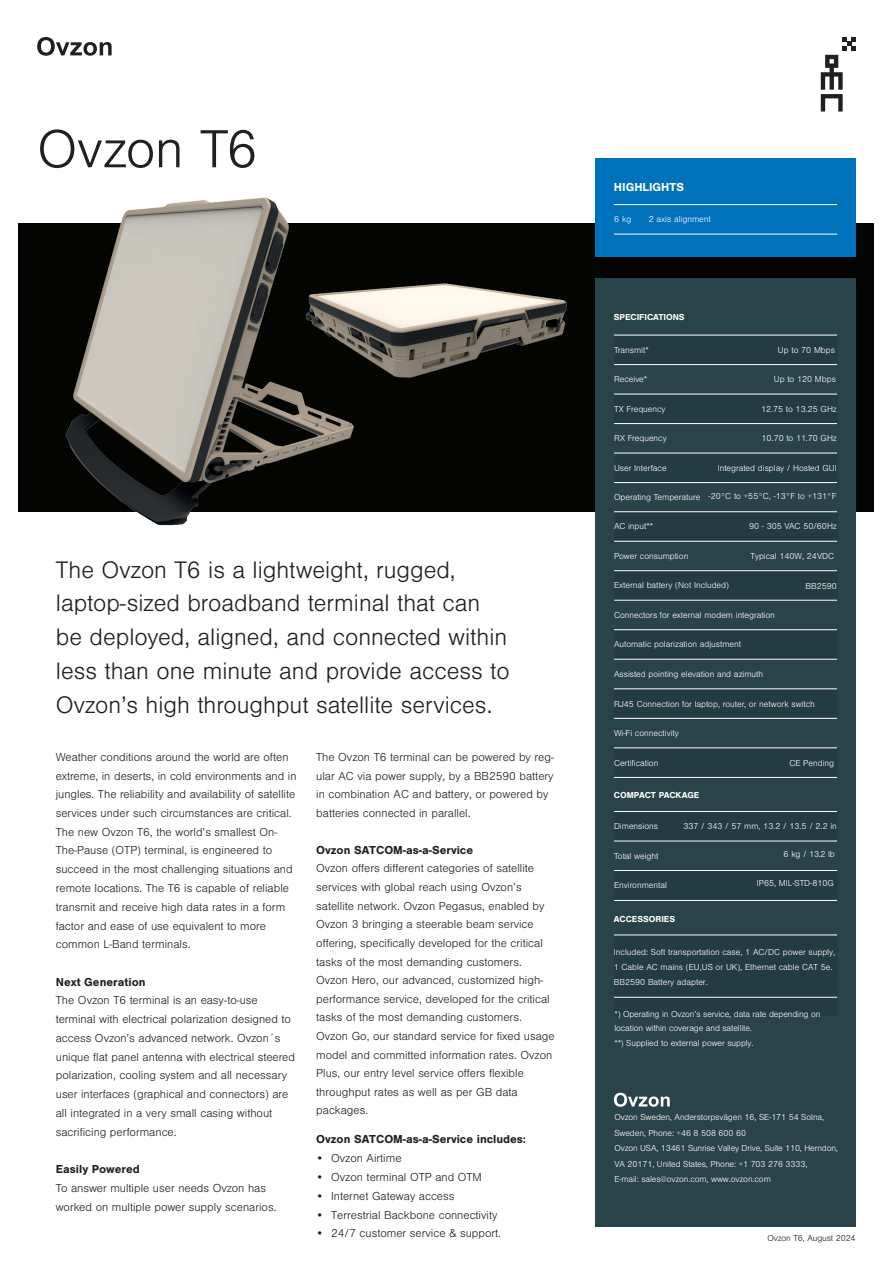
<style>
.page{position:relative;width:893px;height:1263px;background:#fff}
.page>*{position:absolute;margin:0;border:0;box-sizing:border-box;transform-origin:0 0}
.t1{font:300 55.5px "Nimbus San";letter-spacing:-.01em;color:#231f20}
.t2{font:300 24.75px/33.8px "Nimbus San";color:#231f20}
.t3{font:300 12px/18.6px "Nimbus San";color:#231f20}
.t4{font:700 12px "Nimbus San";color:#231f20}
.t5{font:700 12px "Nimbus San";color:#fff}
.t6{font:300 9px/15.3px "Nimbus San";color:#fff}
.t7{font:700 9px "Nimbus San";letter-spacing:-.005em;color:#fff}
.t8{font:300 9px "Nimbus San";letter-spacing:-.01em;color:#231f20}
.s1{font-weight:700}
</style>
<div class="page">
<div style="left:19px;top:223px;width:855px;height:289px;background:#040503"></div>
<div style="left:596px;top:278px;width:260px;height:949px;background:#29434a"></div>
<div style="left:614px;top:335px;width:223px;height:30px;background:#233b42"></div>
<div style="left:614px;top:511px;width:223px;height:30px;background:#233b42"></div>
<div style="left:614px;top:394px;width:223px;height:30px;background:#233b42"></div>
<div style="left:614px;top:571px;width:223px;height:29px;background:#233b42"></div>
<div style="left:614px;top:453px;width:223px;height:30px;background:#233b42"></div>
<div style="left:614px;top:630px;width:223px;height:29px;background:#233b42"></div>
<div style="left:614px;top:688px;width:223px;height:30px;background:#233b42"></div>
<div style="left:614px;top:748px;width:223px;height:29px;background:#233b42"></div>
<hr style="left:614px;top:335px;width:223px;height:1px;background:#fff">
<hr style="left:614px;top:394px;width:223px;height:1px;background:#fff">
<hr style="left:614px;top:541px;width:223px;height:1px;background:#fff">
<hr style="left:614px;top:453px;width:223px;height:1px;background:#fff">
<hr style="left:614px;top:600px;width:223px;height:1px;background:#fff">
<hr style="left:614px;top:688px;width:223px;height:1px;background:#fff">
<hr style="left:614px;top:364px;width:223px;height:1px;background:#fff">
<hr style="left:614px;top:511px;width:223px;height:1px;background:#fff">
<hr style="left:614px;top:423px;width:223px;height:1px;background:#fff">
<hr style="left:614px;top:570px;width:223px;height:1px;background:#fff">
<hr style="left:614px;top:482px;width:223px;height:1px;background:#fff">
<hr style="left:614px;top:629px;width:223px;height:1px;background:#fff">
<hr style="left:614px;top:718px;width:223px;height:1px;background:#fff">
<hr style="left:614px;top:777px;width:223px;height:1px;background:#fff">
<hr style="left:614px;top:659px;width:223px;height:1px;background:#fff">
<hr style="left:614px;top:747px;width:223px;height:1px;background:#fff">
<div style="left:614px;top:812px;width:223px;height:29px;background:#233b42"></div>
<div style="left:615px;top:935px;width:223px;height:81px;background:#233b42"></div>
<div style="left:614px;top:871px;width:223px;height:29px;background:#233b42"></div>
<hr style="left:614px;top:811px;width:223px;height:1px;background:#fff">
<hr style="left:614px;top:935px;width:223px;height:1px;background:#fff">
<hr style="left:614px;top:870px;width:223px;height:1px;background:#fff">
<hr style="left:614px;top:900px;width:223px;height:1px;background:#fff">
<hr style="left:614px;top:841px;width:223px;height:1px;background:#fff">
<img style="left:18px;top:197px;width:258px;height:329px">
<img style="left:276px;top:205px;width:291px;height:257px">
<svg style="left:37px;top:37px;width:75px;height:19px"></svg>
<div style="left:595px;top:159px;width:261px;height:98px;background:#0072bc"></div>
<hr style="left:614px;top:204px;width:223px;height:1px;background:#fff">
<hr style="left:614px;top:234px;width:223px;height:1px;background:#fff">
<svg style="left:821px;top:37px;width:35px;height:75px"></svg>
<svg style="left:614px;top:1093px;width:56px;height:14px"></svg>
<hr style="left:614px;top:997px;width:223px;height:1px;background:#fff">
<p class="t1" style="left:37px;top:120px;width:222px">Ovzon T6</p>
<p class="t2" style="left:56px;top:553px;width:455px">The Ovzon T6 is a lightweight, rugged, laptop-sized broadband terminal that can be deployed, aligned, and connected within less than one minute and provide access to Ovzon’s high throughput satellite services.</p>
<p class="t3" style="left:56px;top:748px;width:242px">Weather conditions around the world are often extreme, in deserts, in cold environments and in jungles. The reliability and availability of satellite services under such circumstances are critical.<br>The new Ovzon T6, the world’s smallest On-The-Pause (OTP) terminal, is engineered to</p>
<p class="t3" style="left:56px;top:860px;width:238px">succeed in the most challenging situations and remote locations. The T6 is capable of reliable transmit and receive high data rates in a form factor and ease of use equivalent to more common L-Band terminals.</p>
<p class="t3" style="left:56px;top:973px;width:241px"><span class="s1">Next Generation<br></span>The Ovzon T6 terminal is an easy-to-use terminal with electrical polarization designed to access Ovzon’s advanced network. Ovzon´s unique flat panel antenna with electrical steered polarization, cooling system and all necessary user interfaces (graphical and connectors) are all integrated in a very small casing without sacrificing performance.</p>
<p class="t3" style="left:56px;top:1160px;width:222px"><span class="s1">Easily Powered<br></span>To answer multiple user needs Ovzon has worked on multiple power supply scenarios.</p>
<p class="t3" style="left:316px;top:748px;width:239px">The Ovzon T6 terminal can be powered by reg&shy;ular AC via power supply, by a BB2590 battery in combination AC and battery, or powered by batteries connected in parallel.</p>
<p class="t3" style="left:316px;top:841px;width:240px"><span class="s1">Ovzon SATCOM-as-a-Service<br></span>Ovzon offers different categories of satellite services with global reach using Ovzon’s satellite network. Ovzon Pegasus, enabled by Ovzon 3 bringing a steerable beam service offering, specifically developed for the critical tasks of the most demanding customers.<br>Ovzon Hero, our advanced, customized high&shy;performance service, developed for the critical tasks of the most demanding customers.<br>Ovzon Go, our standard service for fixed usage model and committed information rates. Ovzon Plus, our entry level service offers flexible throughput rates as well as per GB data packages.</p>
<p class="t4" style="left:316px;top:1132px;width:211px">Ovzon SATCOM-as-a-Service includes:</p>
<p class="t3" style="left:316px;top:1149px;width:87px">• Ovzon Airtime</p>
<p class="t3" style="left:316px;top:1168px;width:167px">• Ovzon terminal OTP and OTM</p>
<p class="t3" style="left:316px;top:1187px;width:140px">• Internet Gateway access</p>
<p class="t3" style="left:316px;top:1205px;width:183px">• Terrestrial Backbone connectivity</p>
<p class="t3" style="left:316px;top:1224px;width:187px">• 24/7 customer service &amp; support.</p>
<p class="t5" style="left:614px;top:180px;width:71px">HIGHLIGHTS</p>
<p class="t6" style="left:614px;top:212px;width:19px">6 kg</p>
<p class="t6" style="left:649px;top:212px;width:63px">2 axis alignment</p>
<p class="t7" style="left:614px;top:312px;width:72px">SPECIFICATIONS</p>
<p class="t6" style="left:614px;top:342px;width:36px">Transmit*</p>
<p class="t6" style="left:778px;top:342px;width:59px">Up to 70 Mbps</p>
<p class="t6" style="left:614px;top:372px;width:35px">Receive*</p>
<p class="t6" style="left:774px;top:372px;width:64px">Up to 120 Mbps</p>
<p class="t6" style="left:614px;top:401px;width:53px">TX Frequency</p>
<p class="t6" style="left:614px;top:431px;width:54px">RX Frequency</p>
<p class="t6" style="left:614px;top:460px;width:54px">User Interface</p>
<p class="t6" style="left:614px;top:489px;width:88px">Operating Temperature</p>
<p class="t6" style="left:761px;top:401px;width:77px">12.75 to 13.25 GHz</p>
<p class="t6" style="left:761px;top:431px;width:77px">10.70 to 11.70 GHz</p>
<p class="t6" style="left:718px;top:460px;width:121px">Integrated display / Hosted GUI</p>
<p class="t6" style="left:708px;top:489px;width:129px">-20°C to +55°C, -13°F to +131°F</p>
<p class="t6" style="left:614px;top:519px;width:41px">AC input**</p>
<p class="t6" style="left:614px;top:549px;width:76px">Power consumption</p>
<p class="t6" style="left:614px;top:578px;width:116px">External battery (Not Included)</p>
<p class="t6" style="left:749px;top:519px;width:89px">90 - 305 VAC 50/60Hz</p>
<p class="t6" style="left:750px;top:549px;width:85px">Typical 140W, 24VDC</p>
<p class="t6" style="left:805px;top:578px;width:33px">BB2590</p>
<p class="t6" style="left:614px;top:608px;width:162px">Connectors for external modem integration</p>
<p class="t6" style="left:614px;top:637px;width:129px">Automatic polarization adjustment</p>
<p class="t6" style="left:614px;top:667px;width:151px">Assisted pointing elevation and azimuth</p>
<p class="t6" style="left:614px;top:696px;width:202px">RJ45 Connection for laptop, router, or network switch</p>
<p class="t6" style="left:614px;top:726px;width:66px">Wi-Fi connectivity</p>
<p class="t6" style="left:614px;top:755px;width:46px">Certification</p>
<p class="t7" style="left:614px;top:790px;width:87px">COMPACT PACKAGE</p>
<p class="t6" style="left:789px;top:756px;width:46px">CE Pending</p>
<p class="t6" style="left:614px;top:819px;width:46px">Dimensions</p>
<p class="t6" style="left:614px;top:848px;width:46px">Total weight</p>
<p class="t6" style="left:614px;top:878px;width:54px">Environmental</p>
<p class="t6" style="left:683px;top:819px;width:155px">337 / 343 / 57 mm, 13.2 / 13.5 / 2.2 in</p>
<p class="t6" style="left:784px;top:847px;width:53px">6 kg / 13.2 lb</p>
<p class="t6" style="left:757px;top:876px;width:79px">IP65, MIL-STD-810G</p>
<p class="t7" style="left:614px;top:914px;width:63px">ACCESSORIES</p>
<p class="t6" style="left:614px;top:944px;width:223px">Included: Soft transportation case, 1 AC/DC power supply,<br>1 Cable AC mains (EU,US or UK), Ethernet cable CAT 5e.<br>BB2590 Battery adapter.</p>
<p class="t6" style="left:614px;top:1006px;width:208px;line-height:14.7px">*) Operating in Ovzon’s service, data rate depending on location within coverage and satellite.<br>**) Supplied to external power supply.</p>
<p class="t6" style="left:614px;top:1110px;width:225px">Ovzon Sweden, Anderstorpsvägen 16, SE-171 54 Solna, Sweden, Phone: +46 8 508 600 60<br>Ovzon USA, 13461 Sunrise Valley Drive, Suite 110, Herndon, VA 20171, United States, Phone: +1 703 276 3333,<br>E-mail: sales@ovzon.com, www.ovzon.com</p>
<p class="t8" style="left:767px;top:1233px;width:90px">Ovzon T6, August 2024</p>
</div>
